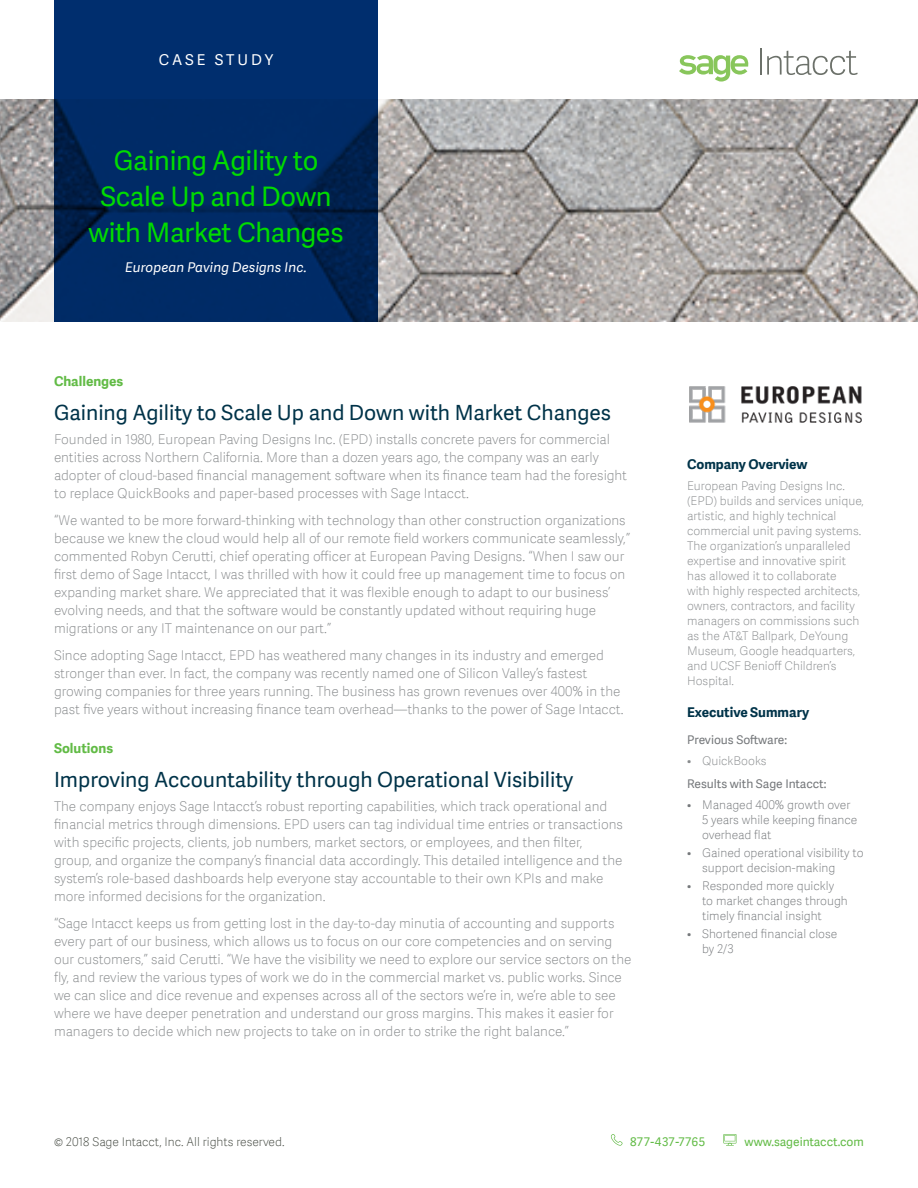
<style>
.page{position:relative;width:918px;height:1188px;background:#fff}
.page>*{position:absolute;margin:0;border:0;box-sizing:border-box;transform-origin:0 0}
.t1{font:27px/36px "Adelle Sans SAGE";letter-spacing:-.01em;color:#00dc00;text-align:center}
.t2{font:21px "Adelle Sans SAGE";color:#003349}
.t3{font:15px "Adelle Sans SAGE";letter-spacing:.2em;color:#fff}
.t4{font:13.5px/18px "Adelle Sans SAGE Th";color:#888b8d}
.t5{font:700 13.5px "Adelle Sans SAGE";color:#003349}
.t6{font:italic 13.5px "Adelle Sans SAGE";letter-spacing:.01em;color:#fff}
.t7{font:700 13.5px "Adelle Sans SAGE";color:#62bb46}
.t8{font:12px/15px "Adelle Sans SAGE Th";color:#888b8d}
.t9{font:12px/15px "Adelle Sans SAGE Th";color:#75787b}
.t10{font:12px "Adelle Sans SAGE";color:#75787b}
.t11{font:12px "Adelle Sans SAGE Th";color:#41463e}
.t12{font:12px "Adelle Sans SAGE";color:#62bb46}
.t13{font:12px "Adelle Sans SAGE";letter-spacing:.05em;color:#62bb46}
</style>
<div class="page">
<svg style="left:723px;top:1134px;width:13px;height:12px"></svg>
<svg style="left:611px;top:1134px;width:12px;height:12px"></svg>
<img style="left:0;top:99px;width:918px;height:223px">
<svg style="left:54px;top:0;width:324px;height:322px;background:#002964"></svg>
<svg style="left:679px;top:55px;width:70px;height:27px"></svg>
<hr style="left:760px;top:48px;width:2px;height:27px;background:#6c716a">
<svg style="left:767px;top:51px;width:91px;height:24px"></svg>
<img style="left:689px;top:386px;width:173px;height:37px">
<p class="t3" style="left:159px;top:49px;width:116px">CASE STUDY</p>
<h1 class="t1" style="left:88px;top:141px;width:257px">Gaining Agility to<br>Scale Up and Down with Market Changes</h1>
<p class="t6" style="left:125px;top:257px;width:183px">European Paving Designs Inc.</p>
<p class="t7" style="left:54px;top:371px;width:71px">Challenges</p>
<h2 class="t2" style="left:54px;top:398px;width:558px">Gaining Agility to Scale Up and Down with Market Changes</h2>
<p class="t4" style="left:54px;top:430px;width:575px">Founded in 1980, European Paving Designs Inc. (EPD) installs concrete pavers for commercial entities across Northern California. More than a dozen years ago, the company was an early adopter of cloud-based financial management software when its finance team had the foresight to replace QuickBooks and paper-based processes with Sage Intacct.</p>
<p class="t4" style="left:54px;top:511px;width:578px">“We wanted to be more forward-thinking with technology than other construction organizations because we knew the cloud would help all of our remote field workers communicate seamlessly,” commented Robyn Cerutti, chief operating officer at European Paving Designs. “When I saw our first demo of Sage Intacct, I was thrilled with how it could free up management time to focus on expanding market share. We appreciated that it was flexible enough to adapt to our business’ evolving needs, and that the software would be constantly updated without requiring huge migrations or any IT maintenance on our part.”</p>
<p class="t4" style="left:54px;top:646px;width:571px">Since adopting Sage Intacct, EPD has weathered many changes in its industry and emerged stronger than ever. In fact, the company was recently named one of Silicon Valley’s fastest growing companies for three years running. The business has grown revenues over 400% in the past five years without increasing finance team overhead—thanks to the power of Sage Intacct.</p>
<p class="t7" style="left:54px;top:738px;width:61px">Solutions</p>
<h2 class="t2" style="left:54px;top:765px;width:521px">Improving Accountability through Operational Visibility</h2>
<p class="t4" style="left:54px;top:797px;width:571px">The company enjoys Sage Intacct’s robust reporting capabilities, which track operational and financial metrics through dimensions. EPD users can tag individual time entries or transactions with specific projects, clients, job numbers, market sectors, or employees, and then filter, group, and organize the company’s financial data accordingly. This detailed intelligence and the system’s role-based dashboards help everyone stay accountable to their own KPIs and make more informed decisions for the organization.</p>
<p class="t4" style="left:54px;top:914px;width:579px">“Sage Intacct keeps us from getting lost in the day-to-day minutia of accounting and supports every part of our business, which allows us to focus on our core competencies and on serving our customers,” said Cerutti. “We have the visibility we need to explore our service sectors on the fly, and review the various types of work we do in the commercial market vs. public works. Since we can slice and dice revenue and expenses across all of the sectors we’re in, we’re able to see where we have deeper penetration and understand our gross margins. This makes it easier for managers to decide which new projects to take on in order to strike the right balance.”</p>
<p class="t5" style="left:687px;top:454px;width:122px">Company Overview</p>
<p class="t8" style="left:687px;top:478px;width:178px">European Paving Designs Inc. (EPD) builds and services unique, artistic, and highly technical commercial unit paving systems.<br>The organization’s unparalleled expertise and innovative spirit has allowed it to collaborate<br>with highly respected architects, owners, contractors, and facility managers on commissions such as the AT&amp;T Ballpark, DeYoung<br>Museum, Google headquarters, and UCSF Benioff Children’s<br>Hospital.</p>
<p class="t5" style="left:687px;top:703px;width:124px">Executive Summary</p>
<p class="t10" style="left:687px;top:731px;width:102px">Previous Software:</p>
<p class="t8" style="left:687px;top:753px;width:81px">• QuickBooks</p>
<p class="t10" style="left:687px;top:775px;width:141px">Results with Sage Intacct:</p>
<p class="t9" style="left:702px;top:797px;width:157px;text-indent:-15px">• Managed 400% growth over<br>5 years while keeping finance overhead flat</p>
<p class="t9" style="left:702px;top:845px;width:163px;text-indent:-15px">• Gained operational visibility to support decision-making</p>
<p class="t9" style="left:702px;top:878px;width:147px;text-indent:-15px">• Responded more quickly to market changes through timely financial insight</p>
<p class="t9" style="left:702px;top:926px;width:137px;text-indent:-15px">• Shortened financial close by 2/3</p>
<p class="t11" style="left:54px;top:1133px;width:232px">© 2018 Sage Intacct, Inc. All rights reserved.</p>
<p class="t13" style="left:630px;top:1133px;width:77px">877-437-7765</p>
<p class="t12" style="left:745px;top:1133px;width:121px">www.sageintacct.com</p>
</div>
